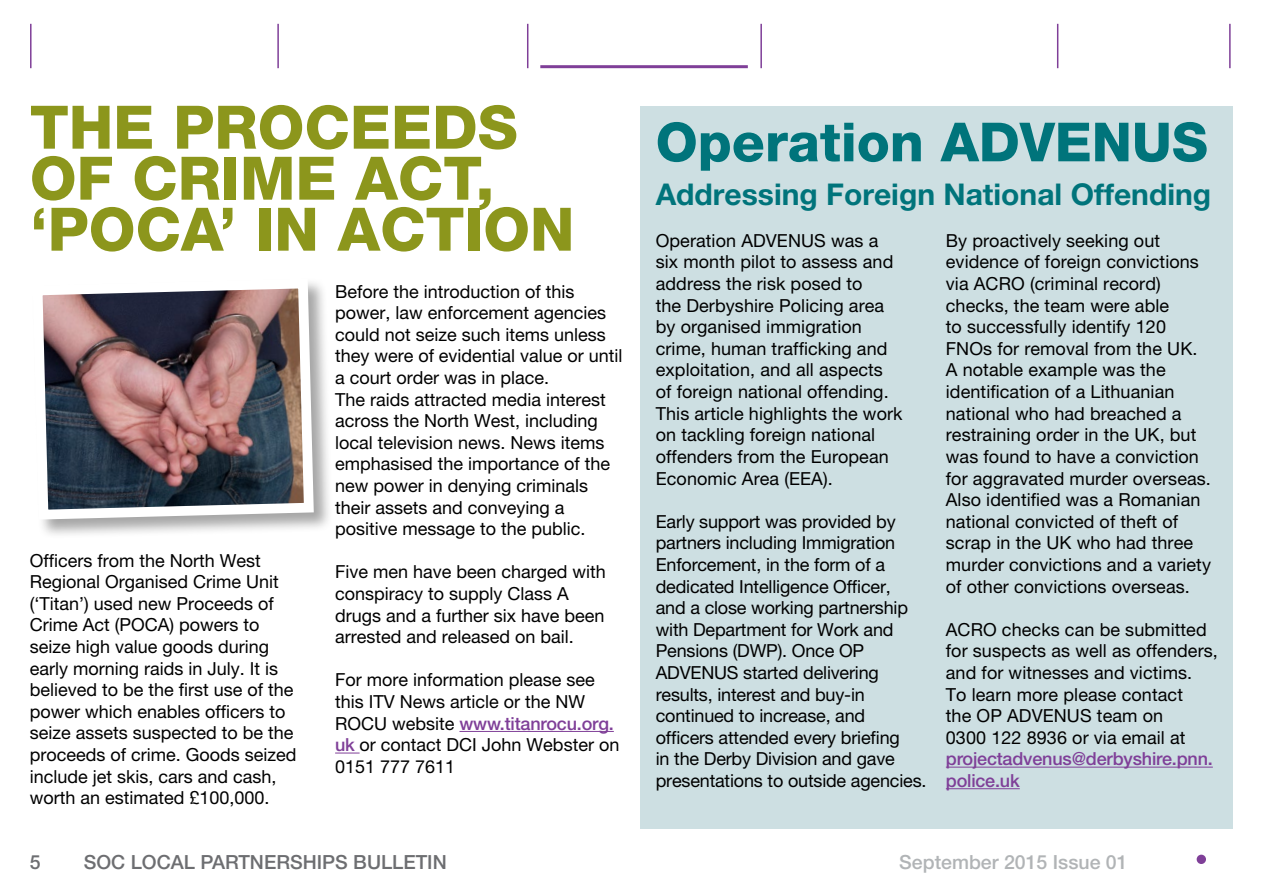
<style>
.page{position:relative;width:1263px;height:893px;background:#fff}
.page>*{position:absolute;margin:0;border:0;box-sizing:border-box;transform-origin:0 0}
.main_body{font:800 60px/51px "Helvetica Neue LT Pro";color:#8c961c}
.main_body-2{font:800 54px "Helvetica Neue LT Pro";color:#00747b}
.main_body-3{font:700 30px "Helvetica Neue LT Pro";color:#00747b}
.main_body-4{font:500 19.5px "Helvetica Neue LT Pro";color:#6d6e71}
.main_body-5{font:500 19.5px "Helvetica Neue LT Pro";color:#b1b4b6}
.main_body-6{font:18px/21.6px "Helvetica Neue LT Pro";color:#000}
.s1{font-weight:500;color:#7f3f98}
</style>
<div class="page">
<div style="left:640px;top:106px;width:593px;height:723px;background:#cddfe2"></div>
<hr style="left:946px;top:767px;width:267px;height:1px;background:#7f3f98">
<hr style="left:946px;top:788px;width:74px;height:1px;background:#7f3f98">
<hr style="left:459px;top:731px;width:155px;height:1px;background:#7f3f98">
<svg style="left:335px;top:753px;width:25px;height:1px"></svg>
<div style="left:32px;top:277px;width:302px;height:262px;background:#000;opacity:.35"></div>
<img style="left:32px;top:277px;width:287px;height:248px">
<div style="left:1197px;top:855px;width:9px;height:9px;background:#7f3f98;border-radius:50%"></div>
<hr style="left:30px;top:24px;width:2px;height:44px;background:#7f3f98">
<hr style="left:277px;top:24px;width:2px;height:44px;background:#7f3f98">
<hr style="left:527px;top:24px;width:1px;height:44px;background:#7f3f98">
<hr style="left:760px;top:24px;width:2px;height:44px;background:#7f3f98">
<hr style="left:1057px;top:24px;width:1px;height:44px;background:#7f3f98">
<hr style="left:1229px;top:24px;width:1px;height:44px;background:#7f3f98">
<hr style="left:540px;top:65px;width:208px;height:3px;background:#7f3f98">
<p class="main_body" style="left:30px;top:102px;width:546px">THE PROCEEDS<br>OF CRIME ACT, ‘POCA’ IN ACTION</p>
<p class="main_body-6" style="left:30px;top:549px;width:268px">Officers from the North West<br>Regional Organised Crime Unit (‘Titan’) used new Proceeds of<br>Crime Act (POCA) powers to seize high value goods during early morning raids in July. It is believed to be the first use of the power which enables officers to seize assets suspected to be the proceeds of crime. Goods seized include jet skis, cars and cash, worth an estimated £100,000.</p>
<p class="main_body-6" style="left:335px;top:280px;width:289px">Before the introduction of this power, law enforcement agencies could not seize such items unless they were of evidential value or until a court order was in place.</p>
<p class="main_body-6" style="left:335px;top:388px;width:277px">The raids attracted media interest across the North West, including local television news. News items emphasised the importance of the new power in denying criminals their assets and conveying a positive message to the public.</p>
<p class="main_body-6" style="left:335px;top:561px;width:272px">Five men have been charged with conspiracy to supply Class A drugs and a further six have been arrested and released on bail.</p>
<p class="main_body-6" style="left:335px;top:669px;width:286px">For more information please see this ITV News article or the NW<br>ROCU website <span class="s1">www.titanrocu.org. uk</span> or contact DCI John Webster on<br>0151 777 7611</p>
<p class="main_body-2" style="left:656px;top:110px;width:554px">Operation ADVENUS</p>
<p class="main_body-3" style="left:656px;top:176px;width:557px">Addressing Foreign National Offending</p>
<p class="main_body-6" style="left:656px;top:229px;width:248px">Operation ADVENUS was a six month pilot to assess and address the risk posed to<br>the Derbyshire Policing area by organised immigration crime, human trafficking and exploitation, and all aspects of foreign national offending.<br>This article highlights the work on tackling foreign national offenders from the European<br>Economic Area (EEA).</p>
<p class="main_body-6" style="left:656px;top:510px;width:272px">Early support was provided by partners including Immigration<br>Enforcement, in the form of a dedicated Intelligence Officer,<br>and a close working partnership with Department for Work and<br>Pensions (DWP). Once OP<br>ADVENUS started delivering results, interest and buy-in continued to increase, and officers attended every briefing<br>in the Derby Division and gave presentations to outside agencies.</p>
<p class="main_body-6" style="left:946px;top:229px;width:267px">By proactively seeking out evidence of foreign convictions via ACRO (criminal record) checks, the team were able<br>to successfully identify 120<br>FNOs for removal from the UK.<br>A notable example was the identification of a Lithuanian national who had breached a restraining order in the UK, but was found to have a conviction for aggravated murder overseas.<br>Also identified was a Romanian national convicted of theft of scrap in the UK who had three murder convictions and a variety of other convictions overseas.</p>
<p class="main_body-6" style="left:946px;top:618px;width:273px">ACRO checks can be submitted for suspects as well as offenders, and for witnesses and victims.<br>To learn more please contact<br>the OP ADVENUS team on<br>0300 122 8936 or via email at <span class="s1">projectadvenus@derbyshire.pnn. police.uk</span></p>
<p class="main_body-4" style="left:30px;top:850px;width:12px">5</p>
<p class="main_body-4" style="left:84px;top:850px;width:365px">SOC LOCAL PARTNERSHIPS BULLETIN</p>
<p class="main_body-5" style="left:899px;top:850px;width:230px">September 2015 Issue 01</p>
</div>
